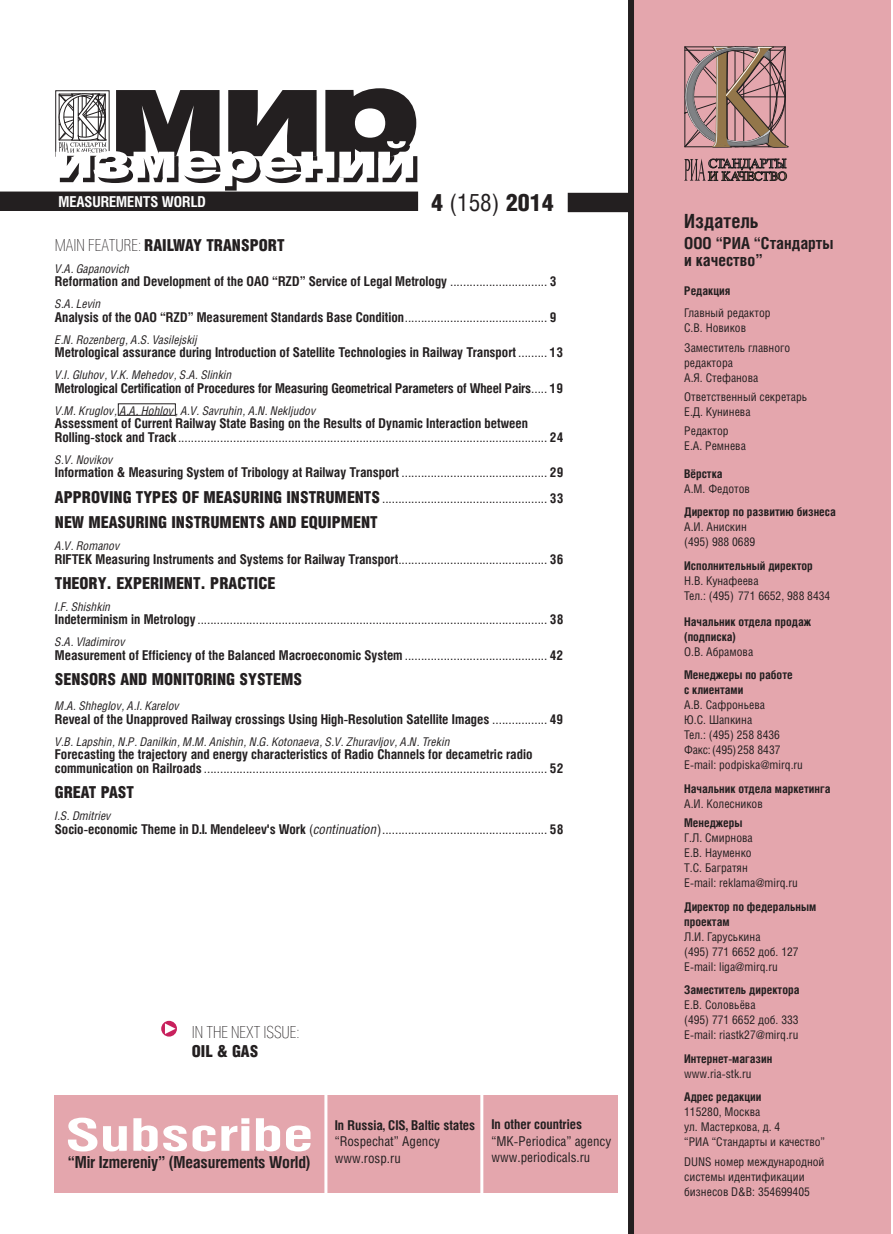
<style>
.page{position:relative;width:893px;height:1234px;background:#fff}
.page>*{position:absolute;margin:0;border:0;box-sizing:border-box;transform-origin:0 0}
.t1{font:700 45px "Helios Cond";color:#fff;scale:1.45 1}
.t2{font:900 24px "Helios Cond";color:#231f20}
.t3{font:700 19.5px "Helios Cond";color:#231f20}
.t4{font:900 16.5px "Helios Cond";color:#231f20}
.t5{font:700 16.5px/16.5px "Helios Cond";letter-spacing:-.01em;color:#231f20}
.t6{font:100 16.5px "Helios Cond";color:#231f20}
.t7{font:700 15px "Helios Cond";color:#fff}
.t8{font:700 13.5px/13.5px "Helios Cond";color:#231f20}
.t9{font:13.5px/13.5px "Helios Cond";color:#231f20}
.t10{font:12px/15px "Helios Cond";color:#231f20}
.t11{font:italic 12px "Helios Cond";color:#231f20}
.t12{font:700 12px/15px "Helios Cond";color:#231f20}
.s1{font-weight:400}
.s2{font-weight:100}
.s3{font-weight:700}
.s4{font-weight:900;font-size:16.5px}
.s5{font-style:italic}
</style>
<div class="page">
<div style="left:568px;top:193px;width:60px;height:19px;background:#231f20"></div>
<div style="left:633px;top:0;width:257px;height:1233px;background:#e4a6ad"></div>
<div style="left:628px;top:0;width:6px;height:1233px;background:#231f20"></div>
<svg style="left:0;top:88px;width:418px;height:123px"></svg>
<svg style="left:684px;top:159px;width:103px;height:22px"></svg>
<svg style="left:684px;top:46px;width:104px;height:102px"></svg>
<div style="left:54px;top:1094px;width:563px;height:98px;background:#e4a6ad"></div>
<hr style="left:480px;top:1090px;width:3px;height:108px;background:#fff">
<hr style="left:324px;top:1090px;width:3px;height:108px;background:#fff">
<div style="left:162px;top:1021px;width:14px;height:14px;background:#c8215d;border-radius:50%"></div>
<div style="left:161px;top:1020px;width:16px;height:16px;border:2px solid #c8215d;border-radius:50%"></div>
<svg style="left:165px;top:1023px;width:11px;height:10px"></svg>
<p class="t7" style="left:59px;top:196px;width:149px">MEASUREMENTS WORLD</p>
<h2 class="t2" style="left:431px;top:194px;width:124px">4 <span class="s1">(158)</span> 2014</h2>
<p class="t4" style="left:55px;top:239px;width:231px"><span class="s2">MAIN FEATURE:</span> RAILWAY TRANSPORT</p>
<p class="t11" style="left:55px;top:264px;width:76px">V.A. Gapanovich</p>
<p class="t8" style="left:55px;top:276px;width:503px">Reformation and Development of the OAO “RZD” Service of Legal Metrology <span class="s1">..............................</span> 3</p>
<p class="t11" style="left:55px;top:299px;width:48px">S.A. Levin</p>
<p class="t8" style="left:55px;top:311px;width:503px">Analysis of the OAO “RZD” Measurement Standards Base Condition <span class="s1">............................................</span> 9</p>
<p class="t11" style="left:55px;top:335px;width:144px">E.N. Rozenberg, A.S. Vasilejskij</p>
<p class="t8" style="left:55px;top:347px;width:510px">Metrological assurance during Introduction of Satellite Technologies in Railway Transport <span class="s1">.........</span> 13</p>
<p class="t11" style="left:55px;top:370px;width:179px">V.I. Gluhov, V.K. Mehedov, S.A. Slinkin</p>
<p class="t8" style="left:55px;top:382px;width:510px">Metrological Certification of Procedures for Measuring Geometrical Parameters of Wheel Pairs <span class="s1">.....</span> 19</p>
<p class="t11" style="left:55px;top:406px;width:262px">V.M. Kruglov, A.A. Hohlov , A.V. Savruhin, A.N. Nekljudov</p>
<p class="t9" style="left:55px;top:418px;width:510px"><span class="s3">Assessment of Current Railway State Basing on the Results of Dynamic Interaction between<br>Rolling-stock and Track</span> .................................................................................................................. <span class="s3">24</span></p>
<p class="t11" style="left:55px;top:455px;width:60px">S.V. Novikov</p>
<p class="t9" style="left:55px;top:461px;width:510px;line-height:25.2px"><span class="s3">Information &amp; Measuring System of Tribology at Railway Transport</span> ............................................. <span class="s3">29<br></span><span class="s4">APPROVING TYPES OF MEASURING INSTRUMENTS</span> ................................................... <span class="s3">33</span></p>
<p class="t4" style="left:55px;top:516px;width:324px">NEW MEASURING INSTRUMENTS AND EQUIPMENT</p>
<p class="t11" style="left:55px;top:541px;width:66px">A.V. Romanov</p>
<p class="t8" style="left:55px;top:553px;width:510px">RIFTEK Measuring Instruments and Systems for Railway Transport <span class="s1">..............................................</span> 36</p>
<p class="t4" style="left:55px;top:576px;width:222px">THEORY. EXPERIMENT. PRACTICE</p>
<p class="t11" style="left:55px;top:601px;width:57px">I.F. Shishkin</p>
<p class="t9" style="left:55px;top:614px;width:510px"><span class="s3">Indeterminism in Metrology</span> ............................................................................................................ <span class="s3">38</span></p>
<p class="t11" style="left:55px;top:637px;width:72px">S.A. Vladimirov</p>
<p class="t8" style="left:55px;top:649px;width:510px">Measurement of Efficiency of the Balanced Macroeconomic System <span class="s1">............................................</span> 42</p>
<p class="t4" style="left:55px;top:673px;width:249px">SENSORS AND MONITORING SYSTEMS</p>
<p class="t11" style="left:55px;top:701px;width:126px">M.A. Shheglov, A.I. Karelov</p>
<p class="t8" style="left:55px;top:713px;width:510px">Reveal of the Unapproved Railway crossings Using High-Resolution Satellite Images <span class="s1">.................</span> 49</p>
<p class="t11" style="left:55px;top:736px;width:397px">V.B. Lapshin, N.P. Danilkin, M.M. Anishin, N.G. Kotonaeva, S.V. Zhuravljov, A.N. Trekin</p>
<p class="t8" style="left:55px;top:749px;width:510px">Forecasting the trajectory and energy characteristics of Radio Channels for decametric radio communication on Railroads <span class="s1">..........................................................................................................</span> 52</p>
<p class="t4" style="left:55px;top:786px;width:81px">GREAT PAST</p>
<p class="t11" style="left:55px;top:811px;width:58px">I.S. Dmitriev</p>
<p class="t9" style="left:55px;top:823px;width:510px"><span class="s3">Socio-economic Theme in D.I. Mendeleev's Work</span> (<span class="s5">continuation</span>) ................................................... <span class="s3">58</span></p>
<p class="t6" style="left:192px;top:1025px;width:109px">IN THE NEXT ISSUE:</p>
<p class="t4" style="left:192px;top:1044px;width:68px">OIL &amp; GAS</p>
<h1 class="t1" style="left:65px;top:1116px;width:173px">Subscribe</h1>
<p class="t5" style="left:68px;top:1154px;width:244px">“Mir Izmereniy” (Measurements World)</p>
<p class="t8" style="left:335px;top:1119px;width:142px">In Russia, CIS, Baltic states</p>
<p class="t9" style="left:335px;top:1135px;width:107px">“Rospechat” Agency</p>
<p class="t9" style="left:335px;top:1152px;width:68px">www.rosp.ru</p>
<p class="t8" style="left:491px;top:1118px;width:92px">In other countries</p>
<p class="t9" style="left:491px;top:1133px;width:121px;line-height:16.5px">“MK-Periodica” agency www.periodicals.ru</p>
<h3 class="t3" style="left:684px;top:213px;width:76px">Издатель</h3>
<p class="t5" style="left:684px;top:236px;width:151px">ООО “РИА “Стан дар ты и качество”</p>
<p class="t12" style="left:684px;top:285px;width:48px">Редакция</p>
<p class="t10" style="left:684px;top:307px;width:88px">Главный редактор<br>С.В. Новиков</p>
<p class="t10" style="left:684px;top:341px;width:108px">Заместитель главного редактора<br>А.Я. Стефанова</p>
<p class="t10" style="left:684px;top:390px;width:125px">Ответственный секретарь<br>Е.Д. Кунинева</p>
<p class="t10" style="left:684px;top:424px;width:63px">Редактор<br>Е.А. Ремнева</p>
<p class="t12" style="left:684px;top:467px;width:40px">Вёрстка</p>
<p class="t10" style="left:684px;top:482px;width:67px">А.М. Федотов</p>
<p class="t12" style="left:684px;top:506px;width:153px">Директор по развитию бизнеса</p>
<p class="t10" style="left:684px;top:521px;width:73px">А.И. Анискин (495) 988 0689</p>
<p class="t12" style="left:684px;top:559px;width:130px">Исполнительный директор</p>
<p class="t10" style="left:684px;top:574px;width:148px">Н.В. Кунафеева<br>Тел.: (495) 771 6652, 988 8434</p>
<p class="t12" style="left:684px;top:615px;width:128px">Начальник отдела продаж (подписка)</p>
<p class="t10" style="left:684px;top:645px;width:71px">О.В. Абрамова</p>
<p class="t12" style="left:684px;top:668px;width:110px">Менеджеры по работе с клиентами</p>
<p class="t10" style="left:684px;top:698px;width:120px">А.В. Сафроньева<br>Ю.С. Шапкина<br>Тел.: (495) 258 8436<br>Факс: (495) 258 8437<br>E-mail: podpiska@mirq.ru</p>
<p class="t12" style="left:684px;top:782px;width:148px">Начальник отдела маркетинга</p>
<p class="t10" style="left:684px;top:797px;width:80px">А.И. Колесников</p>
<p class="t12" style="left:684px;top:816px;width:60px">Менеджеры</p>
<p class="t10" style="left:684px;top:831px;width:115px">Г.Л. Смирнова<br>Е.В. Науменко<br>Т.С. Багратян<br>E-mail: reklama@mirq.ru</p>
<p class="t12" style="left:684px;top:899px;width:134px">Директор по федеральным проектам</p>
<p class="t10" style="left:684px;top:929px;width:116px">Л.И. Гаруськина<br>(495) 771 6652 доб. 127<br>E-mail: liga@mirq.ru</p>
<p class="t12" style="left:684px;top:983px;width:117px">Заместитель директора</p>
<p class="t10" style="left:684px;top:998px;width:116px">Е.В. Соловьёва<br>(495) 771 6652 доб. 333<br>E-mail: riastk27@mirq.ru</p>
<p class="t12" style="left:684px;top:1051px;width:90px">Интернет-магазин</p>
<p class="t10" style="left:684px;top:1066px;width:69px">www.ria-stk.ru</p>
<p class="t12" style="left:684px;top:1090px;width:79px">Адрес редакции</p>
<p class="t10" style="left:684px;top:1105px;width:142px">115280, Москва<br>ул. Мастеркова, д. 4<br>“РИА “Стандарты и качество”</p>
<p class="t10" style="left:684px;top:1154px;width:142px">DUNS номер международной системы идентификации бизнесов D&amp;B: 354699405</p>
</div>
